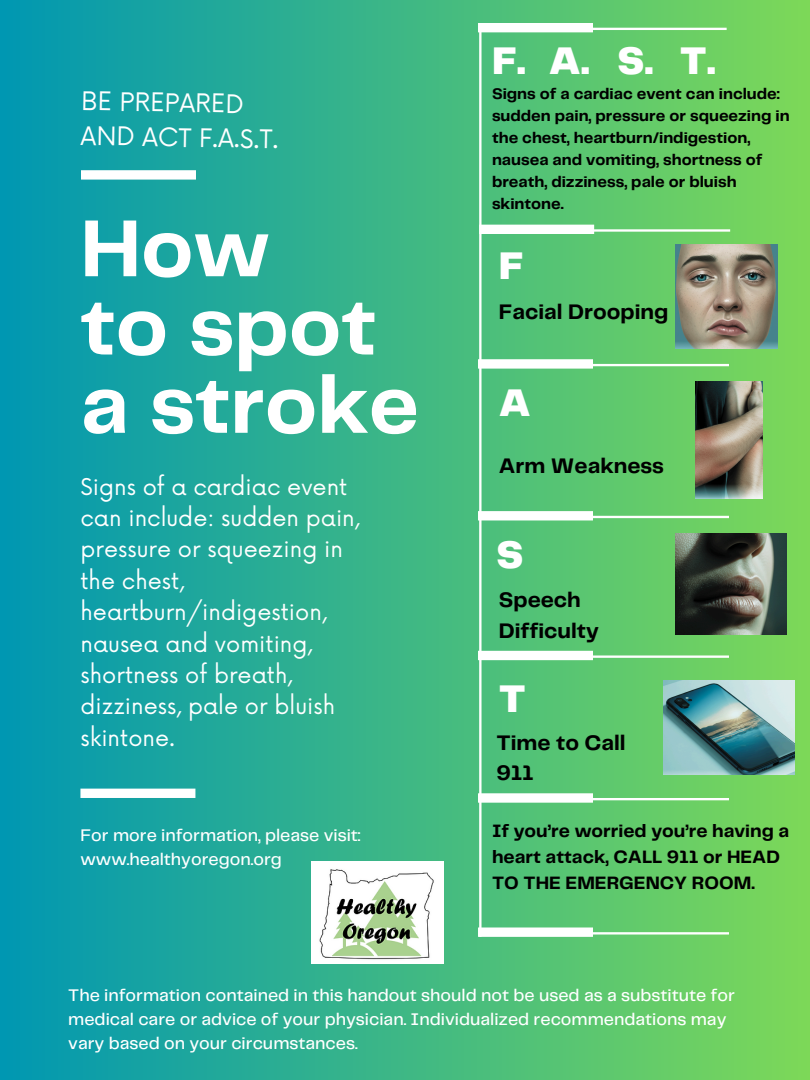
<style>
.page{position:relative;width:810px;height:1080px;background:#fff}
.page>*{position:absolute;margin:0;border:0;box-sizing:border-box;transform-origin:0 0}
.t1{font:700 83.75px/78.2px "Telegraf";color:#fff}
.t2{font:900 40px "Telegraf";color:#fff}
.t3{font:25px/34.7px "Now";color:#fff}
.t4{font:22.5px/31.4px "Now";color:#fff}
.t5{font:700 21.88px/30.5px "Telegraf";color:#000}
.t6{font:700 18.56px/25.8px "Telegraf";color:#000}
.t7{font:500 17.5px/24.4px "Telegraf";color:#fff}
.t8{font:700 16px/22px "Telegraf";color:#000}
</style>
<div class="page">
<div style="left:0;top:0;width:810px;height:1080px;background:linear-gradient(to right,#0097b2,#7ed858)"></div>
<hr style="left:478px;top:28px;width:249px;height:2px;background:#fff">
<hr style="left:479px;top:29px;width:3px;height:908px;background:#fff">
<div style="left:80px;top:789px;width:115px;height:9px;background:#fff"></div>
<div style="left:478px;top:23px;width:115px;height:9px;background:#fff"></div>
<hr style="left:482px;top:229px;width:248px;height:3px;background:#fff">
<div style="left:479px;top:225px;width:115px;height:9px;background:#fff"></div>
<hr style="left:480px;top:364px;width:249px;height:2px;background:#fff">
<div style="left:478px;top:359px;width:115px;height:10px;background:#fff"></div>
<hr style="left:480px;top:516px;width:249px;height:2px;background:#fff">
<div style="left:478px;top:511px;width:115px;height:9px;background:#fff"></div>
<hr style="left:480px;top:655px;width:249px;height:3px;background:#fff">
<div style="left:478px;top:651px;width:115px;height:9px;background:#fff"></div>
<hr style="left:480px;top:798px;width:249px;height:2px;background:#fff">
<div style="left:478px;top:793px;width:115px;height:10px;background:#fff"></div>
<hr style="left:480px;top:932px;width:249px;height:3px;background:#fff">
<div style="left:478px;top:927px;width:115px;height:10px;background:#fff"></div>
<div style="left:81px;top:170px;width:115px;height:10px;background:#fff"></div>
<img style="left:676px;top:245px;width:101px;height:103px">
<img style="left:695px;top:382px;width:68px;height:116px">
<img style="left:676px;top:534px;width:111px;height:101px">
<img style="left:312px;top:862px;width:132px;height:101px">
<img style="left:663px;top:680px;width:132px;height:94px">
<h1 class="t3" style="left:82px;top:85px;width:199px;rotate:1deg">BE PREPARED<br>AND ACT F.A.S.T.</h1>
<h3 class="t1" style="left:80px;top:214px;width:340px">How<br>to spot a stroke</h3>
<p class="t4" style="left:80px;top:472px;width:281px">Signs of a cardiac event can include: sudden pain, pressure or squeezing in the chest, heartburn/indigestion, nausea and vomiting, shortness of breath, dizziness, pale or bluish skintone.</p>
<p class="t7" style="left:80px;top:823px;width:282px">For more information, please visit: www.healthyoregon.org</p>
<p class="t2" style="left:549px;top:44px;width:43px">A.</p>
<p class="t2" style="left:617px;top:44px;width:38px">S.</p>
<h2 class="t2" style="left:680px;top:44px;width:38px">T.</h2>
<h2 class="t2" style="left:492px;top:44px;width:35px">F.</h2>
<h2 class="t8" style="left:492px;top:83px;width:299px">Signs of a cardiac event can include: sudden pain, pressure or squeezing in the chest, heartburn/indigestion, nausea and vomiting, shortness of breath, dizziness, pale or bluish skintone.</h2>
<p class="t2" style="left:499px;top:249px;width:26px">F</p>
<p class="t5" style="left:499px;top:298px;width:171px">Facial Drooping</p>
<p class="t2" style="left:499px;top:386px;width:34px">A</p>
<p class="t5" style="left:499px;top:452px;width:167px">Arm Weakness</p>
<p class="t2" style="left:497px;top:538px;width:28px">S</p>
<h6 class="t5" style="left:499px;top:586px;width:101px">Speech<br>Difficulty</h6>
<h2 class="t2" style="left:499px;top:681px;width:29px">T</h2>
<p class="t5" style="left:497px;top:728px;width:131px">Time to Call<br>911</p>
<h5 class="t6" style="left:492px;top:819px;width:299px">If you’re worried you’re having a heart attack, CALL 911 or HEAD<br>TO THE EMERGENCY ROOM.</h5>
<p class="t7" style="left:68px;top:984px;width:668px">The information contained in this handout should not be used as a substitute for medical care or advice of your physician. Individualized recommendations may vary based on your circumstances.</p>
</div>
